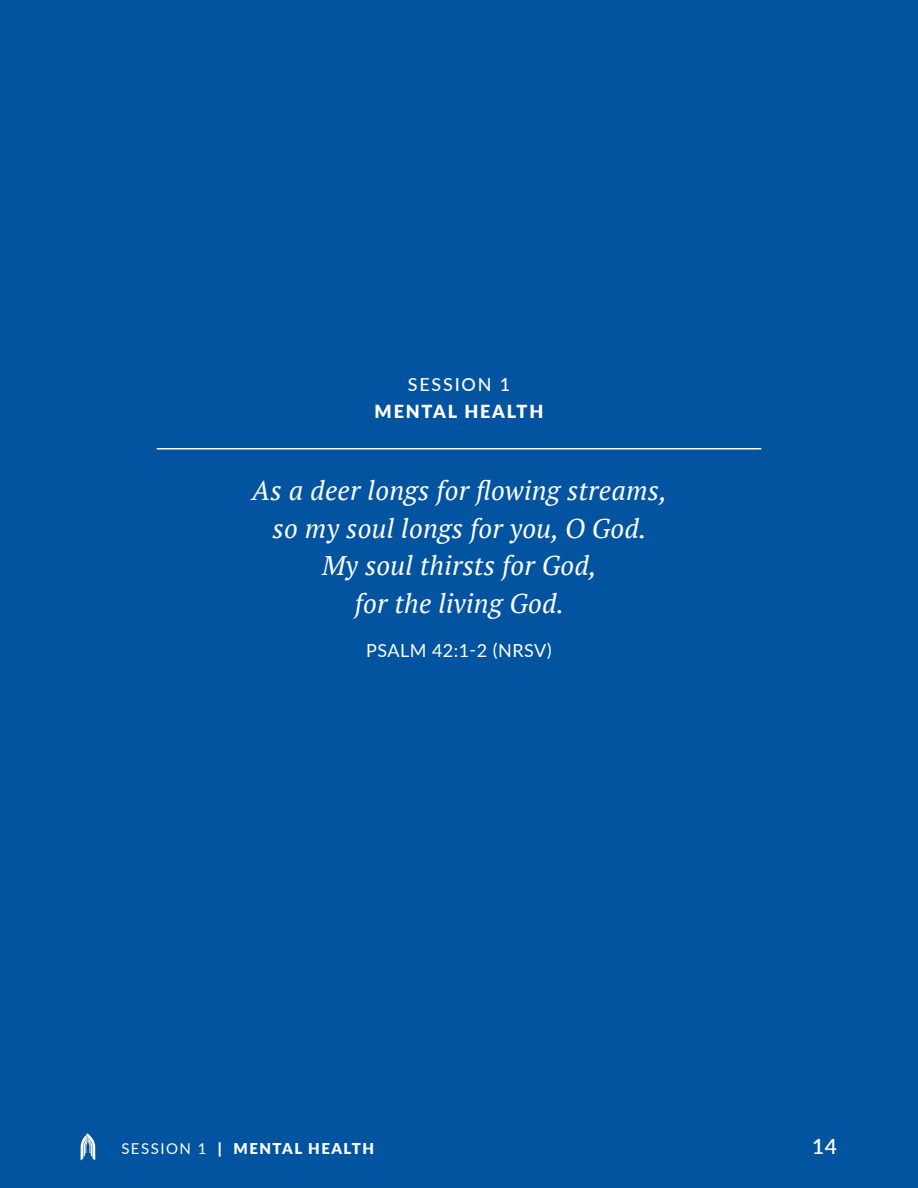
<style>
.page{position:relative;width:918px;height:1188px;background:#0254a1}
.page>*{position:absolute;margin:0;border:0;box-sizing:border-box;transform-origin:0 0}
.t1{font:italic 27px/37.5px "PT Serif";letter-spacing:.01em;color:#fff;text-align:center}
.t2{font:600 21px "Lato";color:#fff}
.t3{font:18px "Lato";letter-spacing:.025em;color:#fff}
.t4{font:900 18px "Lato";letter-spacing:.1em;color:#fff}
.t5{font:500 18px "Lato";letter-spacing:.1em;color:#fff}
.t6{font:900 15px "Lato";letter-spacing:.1em;color:#fff}
.s1{font-weight:400}
</style>
<div class="page">
<svg style="left:81px;top:1133px;width:14px;height:27px"></svg>
<hr style="left:157px;top:448px;width:604px;height:1px;background:#fff">
<p class="t5" style="left:408px;top:371px;width:104px">SESSION 1</p>
<p class="t4" style="left:375px;top:398px;width:170px">MENTAL HEALTH</p>
<p class="t1" style="left:252px;top:472px;width:417px">As a deer longs for flowing streams, so my soul longs for you, O God.<br>My soul thirsts for God,<br>for the living God.</p>
<p class="t3" style="left:366px;top:638px;width:187px">PSALM 42:1-2 (NRSV)</p>
<p class="t6" style="left:121px;top:1138px;width:254px"><span class="s1">SESSION 1</span> | MENTAL HEALTH</p>
<p class="t2" style="left:812px;top:1131px;width:26px">14</p>
</div>
